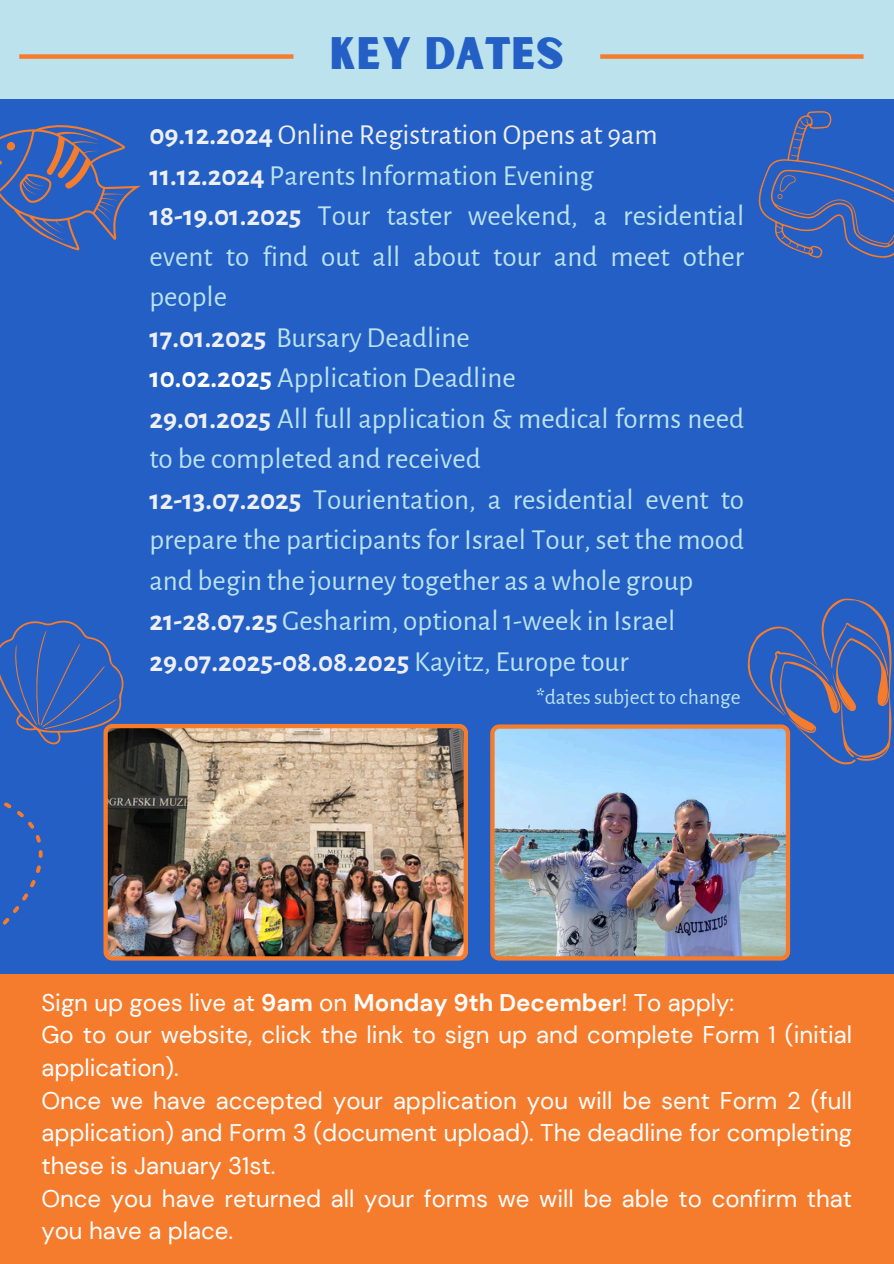
<style>
.page{position:relative;width:894px;height:1264px;background:#fff}
.page>*{position:absolute;margin:0;border:0;box-sizing:border-box;transform-origin:0 0}
.t1{font:43.5px "Sunborn Sans One";color:#235fc4}
.t2{font:29.1px/40.5px "Alegreya Sans";color:#bbe2ed}
.t3{font:24px/32.7px "DM Sans";color:#fff}
.t4{font:21.6px "Alegreya Sans";color:#bbe2ed}
.s1{font-weight:700;color:#edeff2}
.s2{color:#edeff2}
.s3{font-weight:700;color:#fff}
.s4{font-weight:700}
</style>
<div class="page">
<div style="left:0;top:0;width:893px;height:1263px;background:#235fc4"></div>
<div style="left:0;top:0;width:893px;height:99px;background:#bbe2ed"></div>
<div style="left:600px;top:54px;width:263px;height:5px;background:#f67c2d"></div>
<img style="left:325px;top:723px;width:143px;height:237px">
<img style="left:2px;top:723px;width:323px;height:238px">
<img style="left:490px;top:724px;width:300px;height:236px">
<div style="left:0;top:974px;width:893px;height:289px;background:#f67c2d"></div>
<div style="left:19px;top:54px;width:274px;height:5px;background:#f67c2d"></div>
<svg style="left:758px;top:111px;width:135px;height:147px"></svg>
<svg style="left:0;top:620px;width:148px;height:150px"></svg>
<svg style="left:0;top:125px;width:141px;height:126px"></svg>
<svg style="left:733px;top:598px;width:159px;height:180px"></svg>
<h2 class="t1" style="left:329px;top:25px;width:236px">KEY DATES</h2>
<p class="t2" style="left:149px;top:115px;width:596px"><span class="s1">09.12.2024</span> <span class="s2">Online Registration Opens at 9am </span><span class="s1">11.12.2024</span> Parents Information Evening <span class="s1">18-19.01.2025</span> Tour taster weekend, a residential event to find out all about tour and meet other people<br><span class="s1">17.01.2025</span> Bursary Deadline<br><span class="s3">10.02.2025</span> Application Deadline<br><span class="s1">29.01.2025</span> All full application &amp; medical forms need to be completed and received<br><span class="s1">12-13.07.2025</span> Tourientation, a residential event to prepare the participants for Israel Tour, set the mood and begin the journey together as a whole group <span class="s1">21-28.07.25</span> Gesharim, optional 1-week in Israel <span class="s1">29.07.2025-08.08.2025</span> Kayitz, Europe tour</p>
<p class="t4" style="left:536px;top:686px;width:206px"><span class="s4">*</span>dates subject to change</p>
<p class="t3" style="left:41px;top:986px;width:694px">Sign up goes live at <span class="s4">9am</span> on <span class="s4">Monday 9th December</span>! To apply:</p>
<h1 class="t3" style="left:41px;top:1018px;width:812px">Go to our website, click the link to sign up and complete Form 1 (initial application).</h1>
<p class="t3" style="left:41px;top:1084px;width:812px;text-align:justify">Once we have accepted your application you will be sent Form 2 (full application) and Form 3 (document upload). The deadline for completing these is January 31st.</p>
<p class="t3" style="left:41px;top:1181px;width:812px">Once you have returned all your forms we will be able to confirm that you have a place.</p>
</div>
